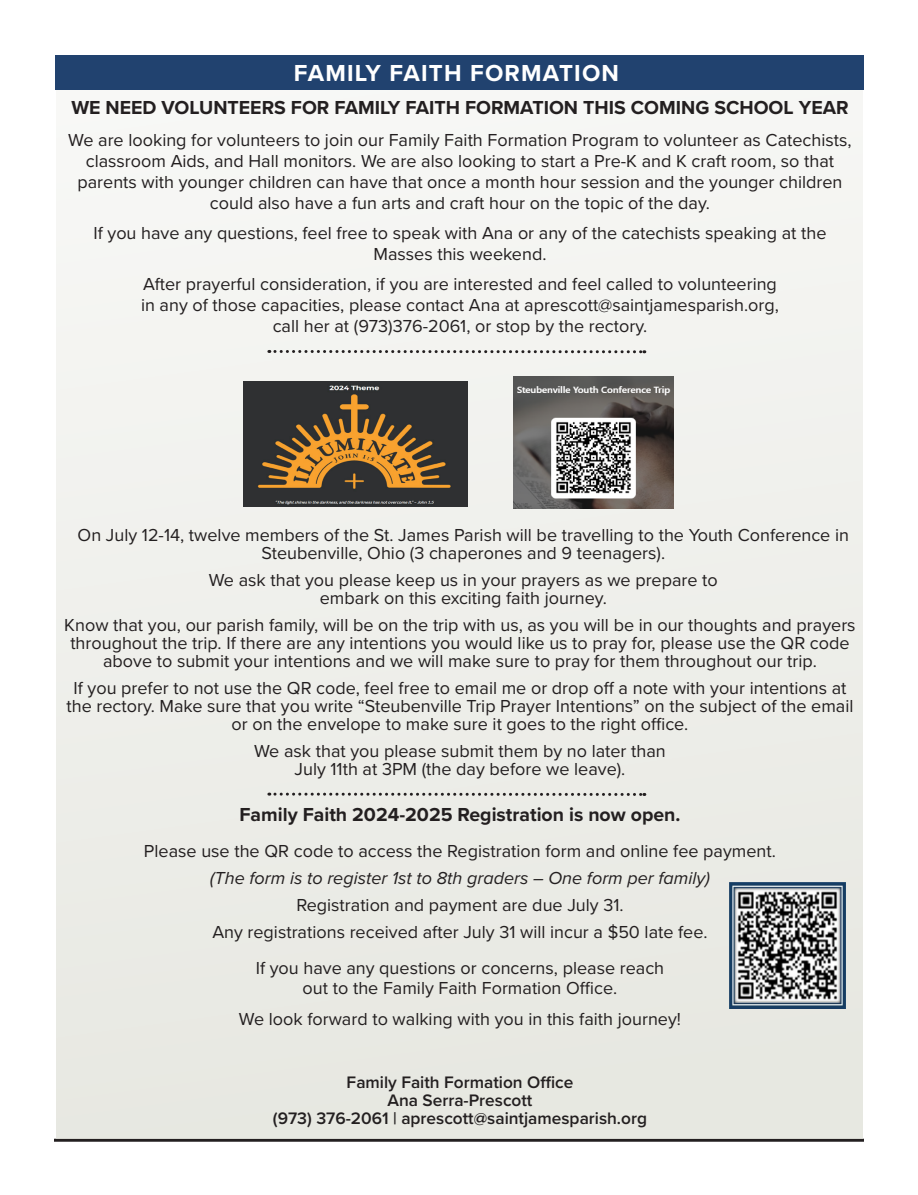
<style>
.page{position:relative;width:918px;height:1195px;background:#fff}
.page>*{position:absolute;margin:0;border:0;box-sizing:border-box;transform-origin:0 0}
.t1{font:700 24px "Proxima Nova";letter-spacing:.05em;color:#fff}
.t2{font:700 19.5px "Proxima Nova";color:#231f20}
.t3{font:18px/18px "Proxima Nova";color:#231f20;text-align:center}
.t4{font:italic 18px "Proxima Nova";color:#231f20}
.t5{font:600 17.25px "Proxima Nova";color:#231f20}
</style>
<div class="page">
<svg style="left:54px;top:1138px;width:810px;height:4px"></svg>
<div style="left:56px;top:81px;width:807px;height:1057px;background:#eeefeb"></div>
<div style="left:56px;top:56px;width:808px;height:34px;background:#21426f"></div>
<img style="left:729px;top:883px;width:117px;height:125px">
<img style="left:244px;top:382px;width:223px;height:124px">
<svg style="left:269px;top:792px;width:376px;height:4px"></svg>
<img style="left:513px;top:376px;width:161px;height:132px">
<svg style="left:269px;top:350px;width:376px;height:3px"></svg>
<p class="t1" style="left:294px;top:55px;width:327px">FAMILY FAITH FORMATION</p>
<p class="t2" style="left:71px;top:93px;width:779px">WE NEED VOLUNTEERS FOR FAMILY FAITH FORMATION THIS COMING SCHOOL YEAR</p>
<p class="t3" style="left:68px;top:129px;width:785px;line-height:21px">We are looking for volunteers to join our Family Faith Formation Program to volunteer as Catechists, classroom Aids, and Hall monitors. We are also looking to start a Pre-K and K craft room, so that parents with younger children can have that once a month hour session and the younger children could also have a fun arts and craft hour on the topic of the day.</p>
<p class="t3" style="left:93px;top:222px;width:735px;line-height:21px">If you have any questions, feel free to speak with Ana or any of the catechists speaking at the<br>Masses this weekend.</p>
<p class="t3" style="left:143px;top:274px;width:635px">After prayerful consideration, if you are interested and feel called to volunteering</p>
<p class="t3" style="left:141px;top:295px;width:639px">in any of those capacities, please contact Ana at aprescott@saintjamesparish.org,</p>
<p class="t3" style="left:273px;top:316px;width:376px">call her at (973)376-2061, or stop by the rectory.</p>
<p class="t3" style="left:78px;top:525px;width:773px">On July 12-14, twelve members of the St. James Parish will be travelling to the Youth Conference in<br>Steubenville, Ohio (3 chaperones and 9 teenagers).</p>
<p class="t3" style="left:209px;top:570px;width:511px">We ask that you please keep us in your prayers as we prepare to</p>
<p class="t3" style="left:320px;top:588px;width:289px">embark on this exciting faith journey.</p>
<p class="t3" style="left:64px;top:615px;width:793px">Know that you, our parish family, will be on the trip with us, as you will be in our thoughts and prayers throughout the trip. If there are any intentions you would like us to pray for, please use the QR code above to submit your intentions and we will make sure to pray for them throughout our trip.</p>
<p class="t3" style="left:67px;top:678px;width:788px">If you prefer to not use the QR code, feel free to email me or drop off a note with your intentions at the rectory. Make sure that you write “Steubenville Trip Prayer Intentions” on the subject of the email or on the envelope to make sure it goes to the right office.</p>
<p class="t3" style="left:254px;top:741px;width:413px">We ask that you please submit them by no later than</p>
<p class="t3" style="left:295px;top:759px;width:332px">July 11th at 3PM (the day before we leave).</p>
<p class="t2" style="left:239px;top:800px;width:443px">Family Faith 2024-2025 Registration is now open.</p>
<p class="t3" style="left:144px;top:841px;width:634px">Please use the QR code to access the Registration form and online fee payment.</p>
<p class="t4" style="left:210px;top:864px;width:501px">(The form is to register 1st to 8th graders – One form per family)</p>
<p class="t3" style="left:296px;top:895px;width:329px">Registration and payment are due July 31.</p>
<p class="t3" style="left:212px;top:922px;width:497px">Any registrations received after July 31 will incur a $50 late fee.</p>
<p class="t3" style="left:256px;top:958px;width:410px">If you have any questions or concerns, please reach</p>
<p class="t3" style="left:303px;top:978px;width:316px">out to the Family Faith Formation Office.</p>
<p class="t3" style="left:239px;top:1009px;width:444px">We look forward to walking with you in this faith journey!</p>
<p class="t5" style="left:347px;top:1069px;width:228px">Family Faith Formation Office</p>
<p class="t5" style="left:387px;top:1087px;width:147px">Ana Serra-Prescott</p>
<p class="t5" style="left:273px;top:1105px;width:376px">(973) 376-2061 | aprescott@saintjamesparish.org</p>
</div>
